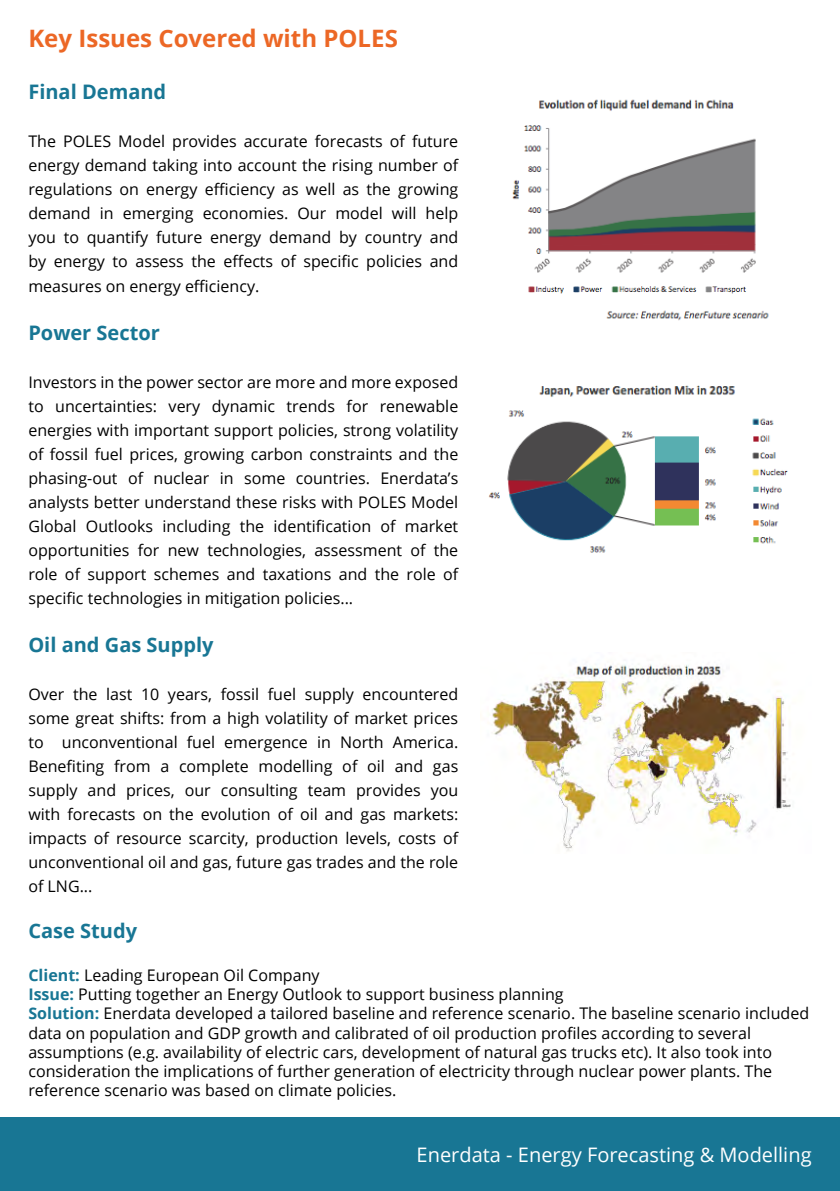
<style>
.page{position:relative;width:840px;height:1191px;background:#fff}
.page>*{position:absolute;margin:0;border:0;box-sizing:border-box;transform-origin:0 0}
.t1{font:700 24px "Open Sans";color:#ec6725}
.t2{font:700 20px "Open Sans";color:#187694}
.t3{font:20px "Open Sans";color:#fff}
.t4{font:16px/24px "Open Sans";color:#000;text-align:justify}
.s1{font-weight:700;color:#187694}
</style>
<div class="page">
<div style="left:0;top:1117px;width:839px;height:74px;background:#187694"></div>
<img style="left:512px;top:99px;width:257px;height:222px">
<img style="left:488px;top:385px;width:300px;height:168px">
<img style="left:492px;top:664px;width:299px;height:187px">
<h1 class="t1" style="left:28px;top:21px;width:371px">Key Issues Covered with POLES</h1>
<p class="t2" style="left:28px;top:78px;width:139px">Final Demand</p>
<p class="t4" style="left:28px;top:129px;width:431px">The POLES Model provides accurate forecasts of future energy demand taking into account the rising number of regulations on energy efficiency as well as the growing demand in emerging economies. Our model will help you to quantify future energy demand by country and by energy to assess the effects of specific policies and measures on energy efficiency.</p>
<p class="t2" style="left:28px;top:318px;width:133px">Power Sector</p>
<p class="t4" style="left:28px;top:369px;width:431px">Investors in the power sector are more and more exposed to uncertainties: very dynamic trends for renewable energies with important support policies, strong volatility of fossil fuel prices, growing carbon constraints and the phasing-out of nuclear in some countries. Enerdata’s analysts better understand these risks with POLES Model Global Outlooks including the identification of market opportunities for new technologies, assessment of the role of support schemes and taxations and the role of specific technologies in mitigation policies...</p>
<p class="t2" style="left:28px;top:630px;width:187px">Oil and Gas Supply</p>
<p class="t4" style="left:28px;top:681px;width:431px">Over the last 10 years, fossil fuel supply encountered some great shifts: from a high volatility of market prices to unconventional fuel emergence in North America.<br>Benefiting from a complete modelling of oil and gas supply and prices, our consulting team provides you with forecasts on the evolution of oil and gas markets: impacts of resource scarcity, production levels, costs of unconventional oil and gas, future gas trades and the role of LNG...</p>
<p class="t2" style="left:28px;top:916px;width:110px">Case Study</p>
<p class="t4" style="left:28px;top:965px;width:781px;line-height:19.2px;text-align:left"><span class="s1">Client:</span> Leading European Oil Company<br><span class="s1">Issue:</span> Putting together an Energy Outlook to support business planning<br><span class="s1">Solution:</span> Enerdata developed a tailored baseline and reference scenario. The baseline scenario included data on population and GDP growth and calibrated of oil production profiles according to several assumptions (e.g. availability of electric cars, development of natural gas trucks etc). It also took into consideration the implications of further generation of electricity through nuclear power plants. The reference scenario was based on climate policies.</p>
<p class="t3" style="left:416px;top:1140px;width:396px">Enerdata - Energy Forecasting &amp; Modelling</p>
</div>
